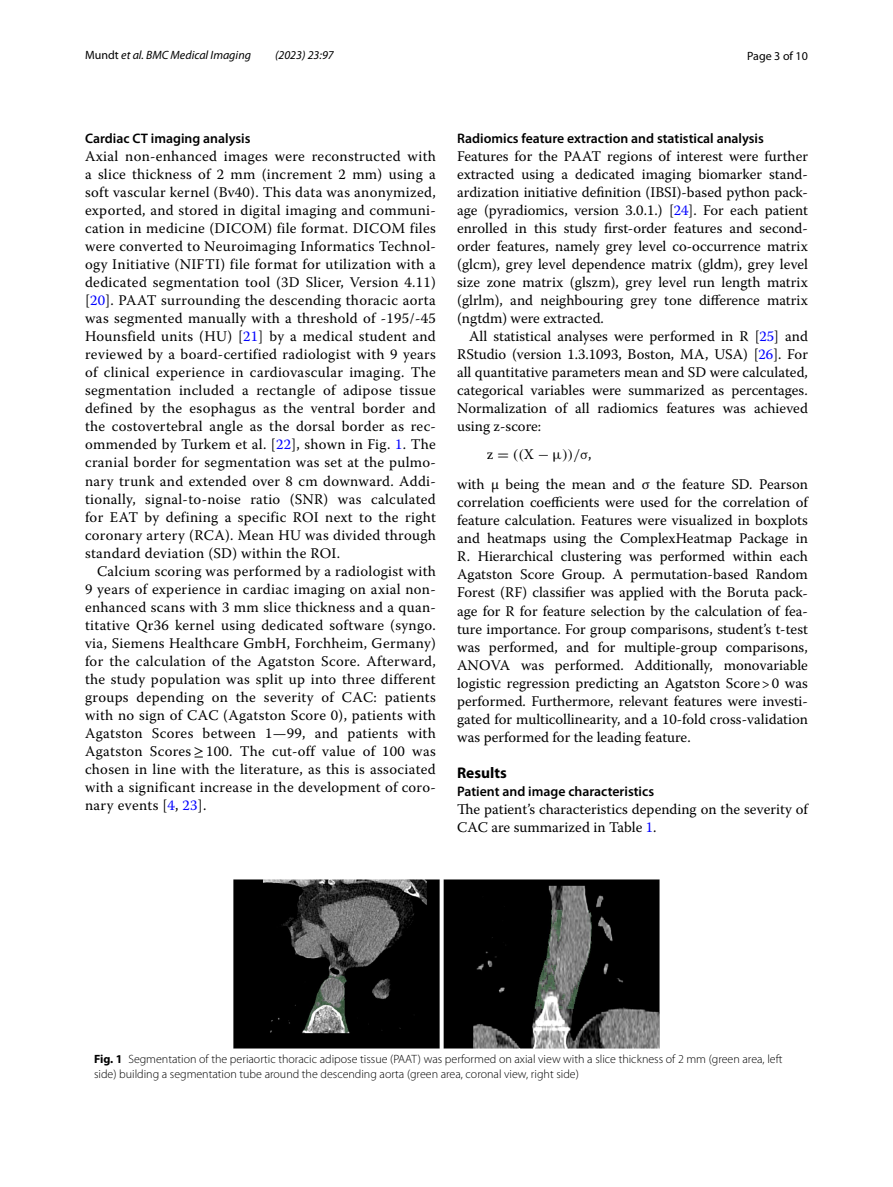
<style>
.page{position:relative;width:893px;height:1187px;background:#fff}
.page>*{position:absolute;margin:0;border:0;box-sizing:border-box;transform-origin:0 0}
.t1{font:700 15.45px "Myriad Pro";color:#000}
.t2{font:14.7px/18px "Warnock Pro";color:#000;text-align:justify}
.t3{font:14.7px "MTMI";color:#000}
.t4{font:600 13.8px "Myriad Pro";color:#000}
.t5{font:300 12px/15px "Myriad Pro";color:#000}
.t6{font:italic 12px "Myriad Pro";color:#000}
.t7{font:12px "Myriad Pro";color:#000}
.s1{font-style:normal}
.s2{color:#00f}
.s3{font-family:"STIX"}
.s4{font-family:"Warnock Pro Regular 2"}
.s5{font-family:"MTSYN"}
.s6{font-family:"MTGU"}
.s7{font-weight:700}
</style>
<div class="page">
<img style="left:234px;top:879px;width:425px;height:169px">
<p class="t6" style="left:85px;top:48px;width:167px"><span class="s1">Mundt</span> et al. BMC Medical Imaging</p>
<p class="t6" style="left:275px;top:48px;width:60px">(2023) 23:97</p>
<p class="t7" style="left:747px;top:48px;width:62px">Page 3 of 10</p>
<p class="t4" style="left:85px;top:130px;width:167px">Cardiac CT imaging analysis</p>
<p class="t2" style="left:85px;top:147px;width:352px">Axial non-enhanced images were reconstructed with a slice thickness of 2 mm (increment 2 mm) using a soft vascular kernel (Bv40). This data was anonymized, exported, and stored in digital imaging and communi&shy;cation in medicine (DICOM) file format. DICOM files were converted to Neuroimaging Informatics Technol&shy;ogy Initiative (NIFTI) file format for utilization with a dedicated segmentation tool (3D Slicer, Version 4.11) [<span class="s2">20</span>]. PAAT surrounding the descending thoracic aorta was segmented manually with a threshold of -195/-45<br>Hounsfield units (HU) [<span class="s2">21</span>] by a medical student and reviewed by a board-certified radiologist with 9 years of clinical experience in cardiovascular imaging. The segmentation included a rectangle of adipose tissue defined by the esophagus as the ventral border and the costovertebral angle as the dorsal border as rec&shy;ommended by Turkem et al. [<span class="s2">22</span>], shown in Fig. <span class="s2">1</span>. The cranial border for segmentation was set at the pulmo&shy;nary trunk and extended over 8 cm downward. Addi&shy;tionally, signal-to-noise ratio (SNR) was calculated for EAT by defining a specific ROI next to the right coronary artery (RCA). Mean HU was divided through standard deviation (SD) within the ROI.</p>
<p class="t2" style="left:85px;top:561px;width:352px;text-indent:12px">Calcium scoring was performed by a radiologist with 9 years of experience in cardiac imaging on axial non&shy;enhanced scans with 3 mm slice thickness and a quan&shy;titative Qr36 kernel using dedicated software (syngo. via, Siemens Healthcare GmbH, Forchheim, Germany) for the calculation of the Agatston Score. Afterward, the study population was split up into three different groups depending on the severity of CAC: patients with no sign of CAC (Agatston Score 0), patients with Agatston Scores between 1—99, and patients with Agatston Scores<span class="s3">≥</span>100. The cut-off value of 100 was chosen in line with the literature, as this is associated with a significant increase in the development of coro&shy;nary events [<span class="s2">4</span>, <span class="s2">23</span>].</p>
<p class="t4" style="left:457px;top:130px;width:308px">Radiomics feature extraction and statistical analysis</p>
<p class="t2" style="left:457px;top:147px;width:352px">Features for the PAAT regions of interest were further extracted using a dedicated imaging biomarker stand&shy;ardization initiative definition (IBSI)-based python pack&shy;age (pyradiomics, version 3.0.1.) [<span class="s2">24</span>]. For each patient enrolled in this study first-order features and second&shy;order features, namely grey level co-occurrence matrix (glcm), grey level dependence matrix (gldm), grey level size zone matrix (glszm), grey level run length matrix (glrlm), and neighbouring grey tone difference matrix (ngtdm) were extracted.</p>
<p class="t2" style="left:457px;top:327px;width:352px;text-indent:12px">All statistical analyses were performed in R [<span class="s2">25</span>] and RStudio (version 1.3.1093, Boston, MA, USA) [<span class="s2">26</span>]. For all quantitative parameters mean and SD were calculated, categorical variables were summarized as percentages.<br>Normalization of all radiomics features was achieved using z-score:</p>
<p class="t3" style="left:487px;top:449px;width:106px"><span class="s4">z</span> <span class="s5">=</span> ((<span class="s4">X</span> <span class="s5">−</span> <span class="s6">µ</span>))/<span class="s6">σ</span><span class="s4">,</span></p>
<p class="t2" style="left:457px;top:475px;width:352px">with µ being the mean and σ the feature SD. Pearson correlation coefficients were used for the correlation of feature calculation. Features were visualized in boxplots and heatmaps using the ComplexHeatmap Package in R. Hierarchical clustering was performed within each Agatston Score Group. A permutation-based Random Forest (RF) classifier was applied with the Boruta pack&shy;age for R for feature selection by the calculation of fea&shy;ture importance. For group comparisons, student’s t-test was performed, and for multiple-group comparisons, ANOVA was performed. Additionally, monovariable logistic regression predicting an Agatston Score&gt;0 was performed. Furthermore, relevant features were investi&shy;gated for multicollinearity, and a 10-fold cross-validation was performed for the leading feature.</p>
<p class="t1" style="left:457px;top:762px;width:51px">Results</p>
<p class="t4" style="left:457px;top:782px;width:198px">Patient and image characteristics</p>
<p class="t2" style="left:457px;top:799px;width:352px">The patient’s characteristics depending on the severity of<br>CAC are summarized in Table <span class="s2">1</span>.</p>
<p class="t5" style="left:94px;top:1051px;width:690px"><span class="s7">Fig. 1</span> Segmentation of the periaortic thoracic adipose tissue (PAAT) was performed on axial view with a slice thickness of 2 mm (green area, left side) building a segmentation tube around the descending aorta (green area, coronal view, right side)</p>
</div>
